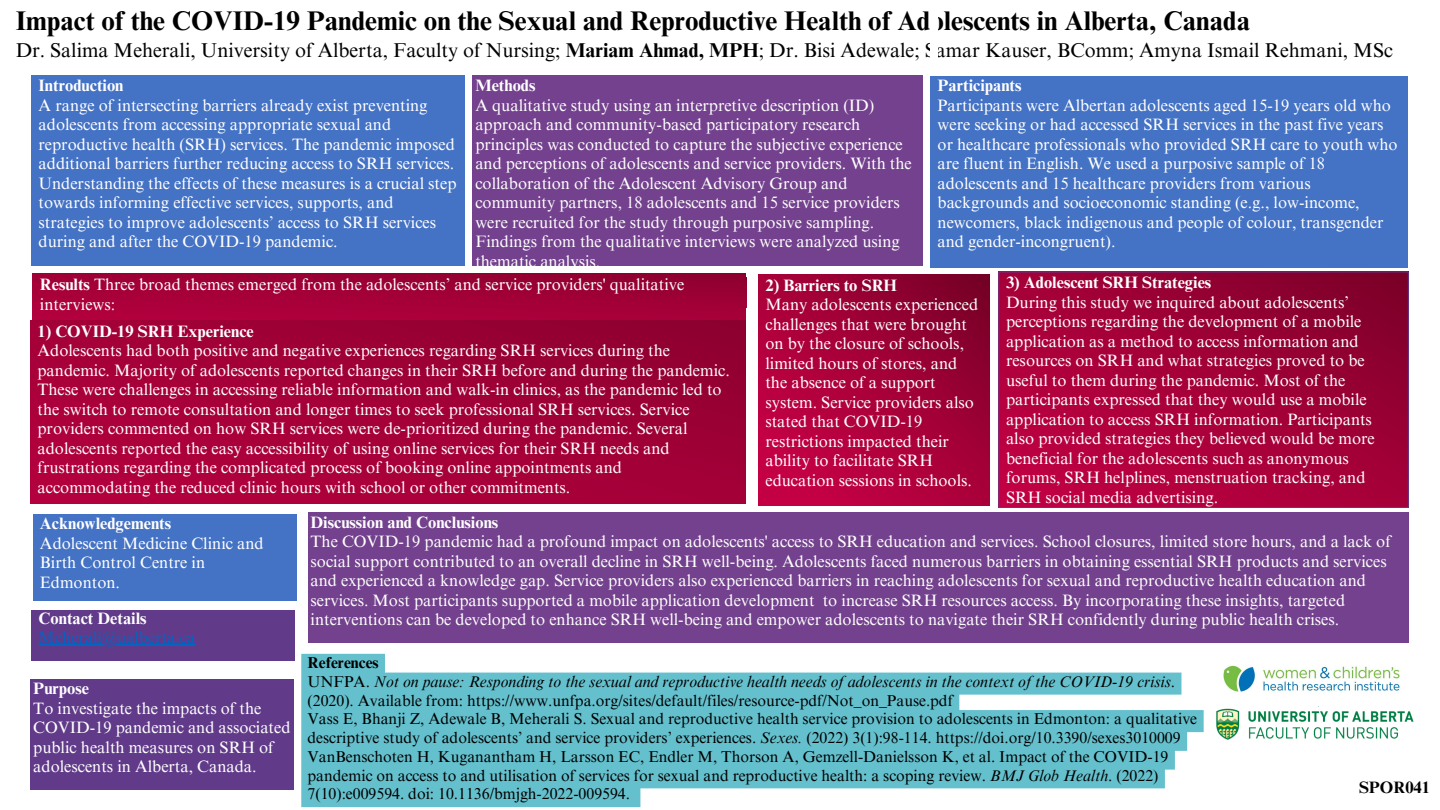
<style>
.page{position:relative;width:1440px;height:810px;background:#fff}
.page>*{position:absolute;margin:0;border:0;box-sizing:border-box;transform-origin:0 0}
.t1{font:700 27px "Times NRMT Pro";color:#000}
.t2{font:20px "Times NRMT Pro";color:#000}
.t3{font:16.5px/19.5px "Times NRMT Pro";color:#fff}
.t4{font:700 16.5px "Times NRMT Pro";color:#fff}
.t5{font:16.5px "Times NRMT Pro";color:#0563c1}
.t6{font:700 16.5px "Times NRMT Pro";color:#000}
.t7{font:15.8px/18.8px "Times NRMT Pro";color:#000}
.t8{font:italic 15.8px/18.8px "Times NRMT Pro";color:#000}
.t9{font:700 15.8px "Times NRMT Pro";color:#000}
.s1{font-weight:700}
.s2{font-style:normal}
.s3{font-style:italic}
</style>
<div class="page">
<div style="left:31px;top:75px;width:434px;height:191px;background:#4472c4"></div>
<div style="left:33px;top:274px;width:712px;height:46px;background:linear-gradient(to right,#ab003b,#9b0035)"></div>
<div style="left:472px;top:75px;width:451px;height:191px;background:#73418d"></div>
<div style="left:930px;top:76px;width:478px;height:191px;background:#4472c4"></div>
<div style="left:308px;top:512px;width:1101px;height:131px;background:#73418d"></div>
<svg style="left:1001px;top:274px;width:405px;height:231px;background:#a30037"></svg>
<div style="left:999px;top:272px;width:409px;height:235px;border:1px solid #613b8a"></div>
<div style="left:31px;top:610px;width:264px;height:51px;background:#613b8a"></div>
<div style="left:33px;top:514px;width:264px;height:87px;background:#4472c4"></div>
<div style="left:30px;top:679px;width:264px;height:111px;background:#613b8a"></div>
<svg style="left:758px;top:275px;width:231px;height:231px;background:#a60039"></svg>
<div style="left:30px;top:320px;width:715px;height:183px;background:linear-gradient(to right,#ad003c,#980034)"></div>
<img style="left:1216px;top:708px;width:198px;height:32px">
<img style="left:1223px;top:665px;width:177px;height:27px">
<hr style="left:39px;top:645px;width:156px;height:1px;background:#0563c1">
<svg style="left:301px;top:654px;width:903px;height:153px;fill:#64c0cd"></svg>
<p class="t1" style="left:16px;top:11px;width:1236px">Impact of the COVID-19 Pandemic on the Sexual and Reproductive Health of Adolescents in Alberta, Canada</p>
<p class="t2" style="left:16px;top:43px;width:1379px">Dr. Salima Meherali, University of Alberta, Faculty of Nursing; <span class="s1">Mariam Ahmad, MPH</span>; Dr. Bisi Adewale; Samar Kauser, BComm; Amyna Ismail Rehmani, MSc</p>
<p class="t4" style="left:39px;top:79px;width:86px">Introduction</p>
<p class="t3" style="left:39px;top:97px;width:419px">A range of intersecting barriers already exist preventing adolescents from accessing appropriate sexual and reproductive health (SRH) services. The pandemic imposed additional barriers further reducing access to SRH services.<br>Understanding the effects of these measures is a crucial step towards informing effective services, supports, and strategies to improve adolescents’ access to SRH services during and after the COVID-19 pandemic.</p>
<p class="t4" style="left:475px;top:79px;width:62px">Methods</p>
<p class="t3" style="left:475px;top:97px;width:438px">A qualitative study using an interpretive description (ID) approach and community-based participatory research principles was conducted to capture the subjective experience and perceptions of adolescents and service providers. With the collaboration of the Adolescent Advisory Group and community partners, 18 adolescents and 15 service providers were recruited for the study through purposive sampling.<br>Findings from the qualitative interviews were analyzed using thematic analysis.</p>
<p class="t4" style="left:938px;top:80px;width:85px">Participants</p>
<p class="t3" style="left:938px;top:98px;width:462px">Participants were Albertan adolescents aged 15-19 years old who were seeking or had accessed SRH services in the past five years or healthcare professionals who provided SRH care to youth who are fluent in English. We used a purposive sample of 18 adolescents and 15 healthcare providers from various backgrounds and socioeconomic standing (e.g., low-income, newcomers, black indigenous and people of colour, transgender and gender-incongruent).</p>
<p class="t3" style="left:40px;top:277px;width:646px"><span class="s1">Results</span> Three broad themes emerged from the adolescents’ and service providers' qualitative interviews:</p>
<p class="t4" style="left:38px;top:325px;width:218px">1) COVID-19 SRH Experience</p>
<p class="t3" style="left:38px;top:343px;width:694px">Adolescents had both positive and negative experiences regarding SRH services during the pandemic. Majority of adolescents reported changes in their SRH before and during the pandemic.<br>These were challenges in accessing reliable information and walk-in clinics, as the pandemic led to the switch to remote consultation and longer times to seek professional SRH services. Service providers commented on how SRH services were de-prioritized during the pandemic. Several adolescents reported the easy accessibility of using online services for their SRH needs and frustrations regarding the complicated process of booking online appointments and accommodating the reduced clinic hours with school or other commitments.</p>
<p class="t4" style="left:765px;top:279px;width:133px">2) Barriers to SRH</p>
<p class="t3" style="left:765px;top:297px;width:214px">Many adolescents experienced challenges that were brought on by the closure of schools, limited hours of stores, and the absence of a support system. Service providers also stated that COVID-19 restrictions impacted their ability to facilitate SRH education sessions in schools.</p>
<p class="t4" style="left:1006px;top:276px;width:207px">3) Adolescent SRH Strategies</p>
<p class="t3" style="left:1006px;top:294px;width:370px">During this study we inquired about adolescents’ perceptions regarding the development of a mobile application as a method to access information and resources on SRH and what strategies proved to be useful to them during the pandemic. Most of the participants expressed that they would use a mobile application to access SRH information. Participants also provided strategies they believed would be more beneficial for the adolescents such as anonymous forums, SRH helplines, menstruation tracking, and SRH social media advertising.</p>
<p class="t4" style="left:40px;top:517px;width:133px">Acknowledgements</p>
<p class="t3" style="left:40px;top:535px;width:225px">Adolescent Medicine Clinic and<br>Birth Control Centre in<br>Edmonton.</p>
<p class="t4" style="left:39px;top:612px;width:109px">Contact Details</p>
<p class="t5" style="left:39px;top:631px;width:158px">Meherali@ualberta.ca</p>
<p class="t4" style="left:33px;top:683px;width:57px">Purpose</p>
<p class="t3" style="left:33px;top:701px;width:259px">To investigate the impacts of the COVID-19 pandemic and associated public health measures on SRH of adolescents in Alberta, Canada.</p>
<p class="t4" style="left:311px;top:516px;width:189px">Discussion and Conclusions</p>
<p class="t3" style="left:311px;top:534px;width:1082px">The COVID-19 pandemic had a profound impact on adolescents' access to SRH education and services. School closures, limited store hours, and a lack of social support contributed to an overall decline in SRH well-being. Adolescents faced numerous barriers in obtaining essential SRH products and services and experienced a knowledge gap. Service providers also experienced barriers in reaching adolescents for sexual and reproductive health education and services. Most participants supported a mobile application development to increase SRH resources access. By incorporating these insights, targeted interventions can be developed to enhance SRH well-being and empower adolescents to navigate their SRH confidently during public health crises.</p>
<p class="t9" style="left:308px;top:657px;width:73px">References</p>
<p class="t8" style="left:308px;top:674px;width:869px"><span class="s2">UNFPA.</span> Not on pause: Responding to the sexual and reproductive health needs of adolescents in the context of the COVID-19 crisis<span class="s2">. (2020). Available from: https://www.unfpa.org/sites/default/files/resource-pdf/Not_on_Pause.pdf</span></p>
<p class="t7" style="left:308px;top:712px;width:891px">Vass E, Bhanji Z, Adewale B, Meherali S. Sexual and reproductive health service provision to adolescents in Edmonton: a qualitative descriptive study of adolescents’ and service providers’ experiences. <span class="s3">Sexes.</span> (2022) 3(1):98-114. https://doi.org/10.3390/sexes3010009</p>
<p class="t7" style="left:308px;top:749px;width:862px">VanBenschoten H, Kuganantham H, Larsson EC, Endler M, Thorson A, Gemzell-Danielsson K, et al. Impact of the COVID-19 pandemic on access to and utilisation of services for sexual and reproductive health: a scoping review. <span class="s3">BMJ Glob Health</span>. (2022)<br>7(10):e009594. doi: 10.1136/bmjgh-2022-009594.</p>
<p class="t6" style="left:1359px;top:781px;width:73px">SPOR041</p>
</div>
